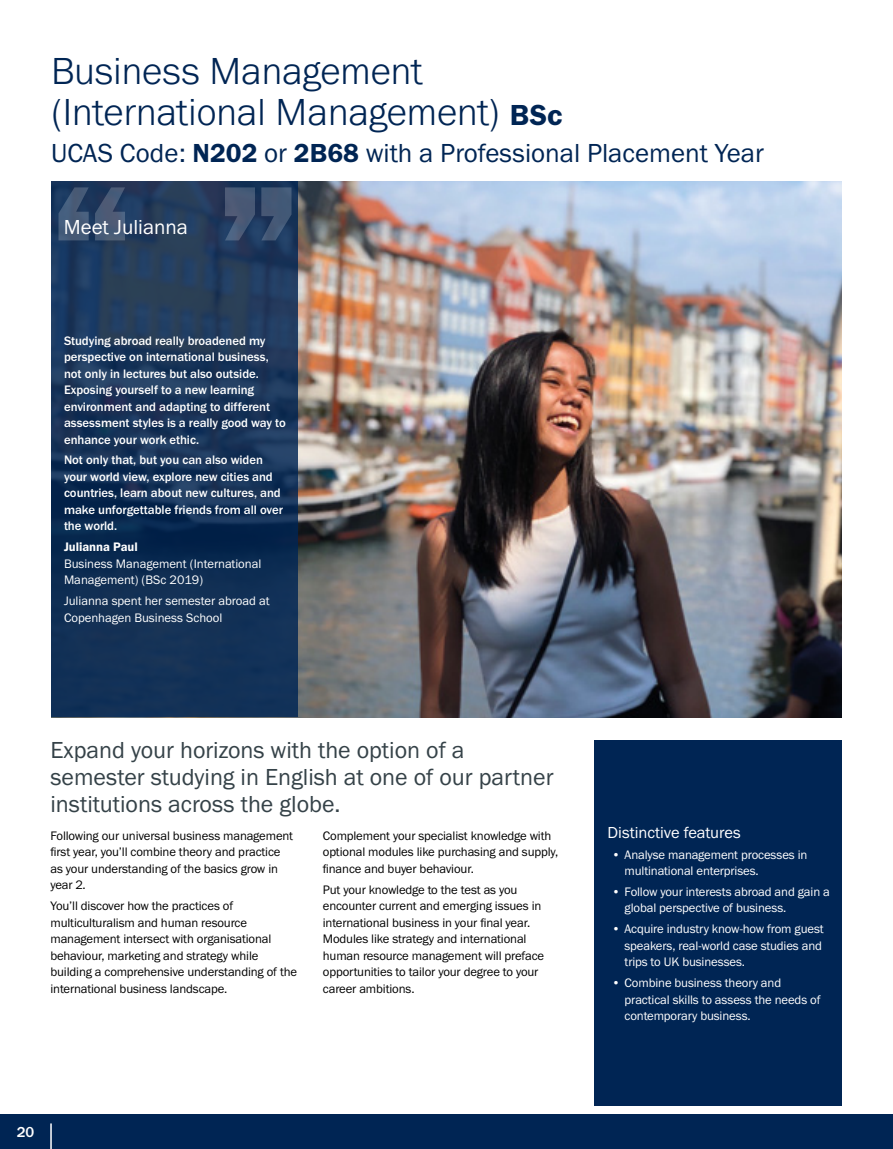
<style>
.page{position:relative;width:893px;height:1149px;background:#fff}
.page>*{position:absolute;margin:0;border:0;box-sizing:border-box;transform-origin:0 0}
.t1{font:300 39px/40.5px "Franklin Gothic URW";color:#002554}
.t2{font:27px "Franklin Gothic URW Boo";color:#002554}
.Body_copy{font:24px/27px "Franklin Gothic URW Boo";color:#354248}
.t3{font:21px "Franklin Gothic URW Boo";color:#fff}
.t4{font:16.5px "Franklin Gothic URW Boo";letter-spacing:-.005em;color:#fff}
.t5{font:500 15px "Franklin Gothic URW";color:#fff}
.t6{font:12.75px/16.5px "Franklin Gothic URW Boo";letter-spacing:-.01em;color:#000}
.Body_copy-2{font:12.75px/16.5px "Franklin Gothic URW Boo";letter-spacing:-.01em;color:#fff}
.Body_copy-3{font:500 12.75px/16.5px "Franklin Gothic URW";letter-spacing:-.005em;color:#fff}
.Body_copy-4{font:12.75px "Franklin Gothic URW Dem";letter-spacing:-.005em;color:#fff}
.s1{font-family:"Franklin Gothic URW Dem";font-weight:400;font-size:30px}
.s2{font-family:"Franklin Gothic URW Dem"}
</style>
<div class="page">
<div style="left:0;top:1114px;width:893px;height:34px;background:#002554"></div>
<hr style="left:50px;top:1123px;width:2px;height:25px;background:#fff">
<img style="left:298px;top:181px;width:543px;height:535px">
<div style="left:595px;top:740px;width:247px;height:366px;background:#002554"></div>
<svg style="left:51px;top:181px;width:247px;height:535px;background:#173357"></svg>
<svg style="left:59px;top:187px;width:66px;height:53px;background:#3a506f"></svg>
<svg style="left:225px;top:187px;width:66px;height:53px;background:#3a4f6f"></svg>
<p class="t1" style="left:51px;top:50px;width:513px">Business Management (International Management) <span class="s1">BSc</span></p>
<p class="t2" style="left:51px;top:136px;width:714px">UCAS Code: <span class="s2">N202</span> or <span class="s2">2B68</span> with a Professional Placement Year</p>
<p class="t3" style="left:64px;top:214px;width:126px">Meet Julianna</p>
<p class="Body_copy-3" style="left:64px;top:332px;width:223px">Studying abroad really broadened my perspective on international business, not only in lectures but also outside.<br>Exposing yourself to a new learning environment and adapting to different assessment styles is a really good way to enhance your work ethic.</p>
<p class="Body_copy-3" style="left:64px;top:451px;width:220px">Not only that, but you can also widen your world view, explore new cities and countries, learn about new cultures, and make unforgettable friends from all over the world.</p>
<p class="Body_copy-4" style="left:64px;top:539px;width:75px">Julianna Paul</p>
<p class="Body_copy-2" style="left:64px;top:554px;width:199px">Business Management (International<br>Management) (BSc 2019)</p>
<p class="Body_copy-2" style="left:64px;top:592px;width:207px">Julianna spent her semester abroad at<br>Copenhagen Business School</p>
<p class="Body_copy" style="left:50px;top:735px;width:505px">Expand your horizons with the option of a semester studying in English at one of our partner institutions across the globe.</p>
<p class="t6" style="left:50px;top:826px;width:244px">Following our universal business management first year, you’ll combine theory and practice as your understanding of the basics grow in year 2.</p>
<p class="t6" style="left:50px;top:897px;width:248px">You’ll discover how the practices of multiculturalism and human resource management intersect with organisational behaviour, marketing and strategy while building a comprehensive understanding of the international business landscape.</p>
<p class="t6" style="left:323px;top:826px;width:237px">Complement your specialist knowledge with optional modules like purchasing and supply, finance and buyer behaviour.</p>
<p class="t6" style="left:323px;top:880px;width:223px">Put your knowledge to the test as you encounter current and emerging issues in international business in your final year.<br>Modules like strategy and international human resource management will preface opportunities to tailor your degree to your career ambitions.</p>
<p class="t5" style="left:17px;top:1122px;width:19px">220</p>
<p class="t4" style="left:608px;top:821px;width:135px">Distinctive features</p>
<p class="Body_copy-2" style="left:625px;top:845px;width:184px;text-indent:-13px">• Analyse management processes in multinational enterprises.</p>
<p class="Body_copy-2" style="left:625px;top:882px;width:207px;text-indent:-13px">• Follow your interests abroad and gain a global perspective of business.</p>
<p class="Body_copy-2" style="left:625px;top:920px;width:201px;text-indent:-13px">• Acquire industry know-how from guest speakers, real-world case studies and trips to UK businesses.</p>
<p class="Body_copy-2" style="left:625px;top:973px;width:197px;text-indent:-13px">• Combine business theory and practical skills to assess the needs of contemporary business.</p>
</div>
